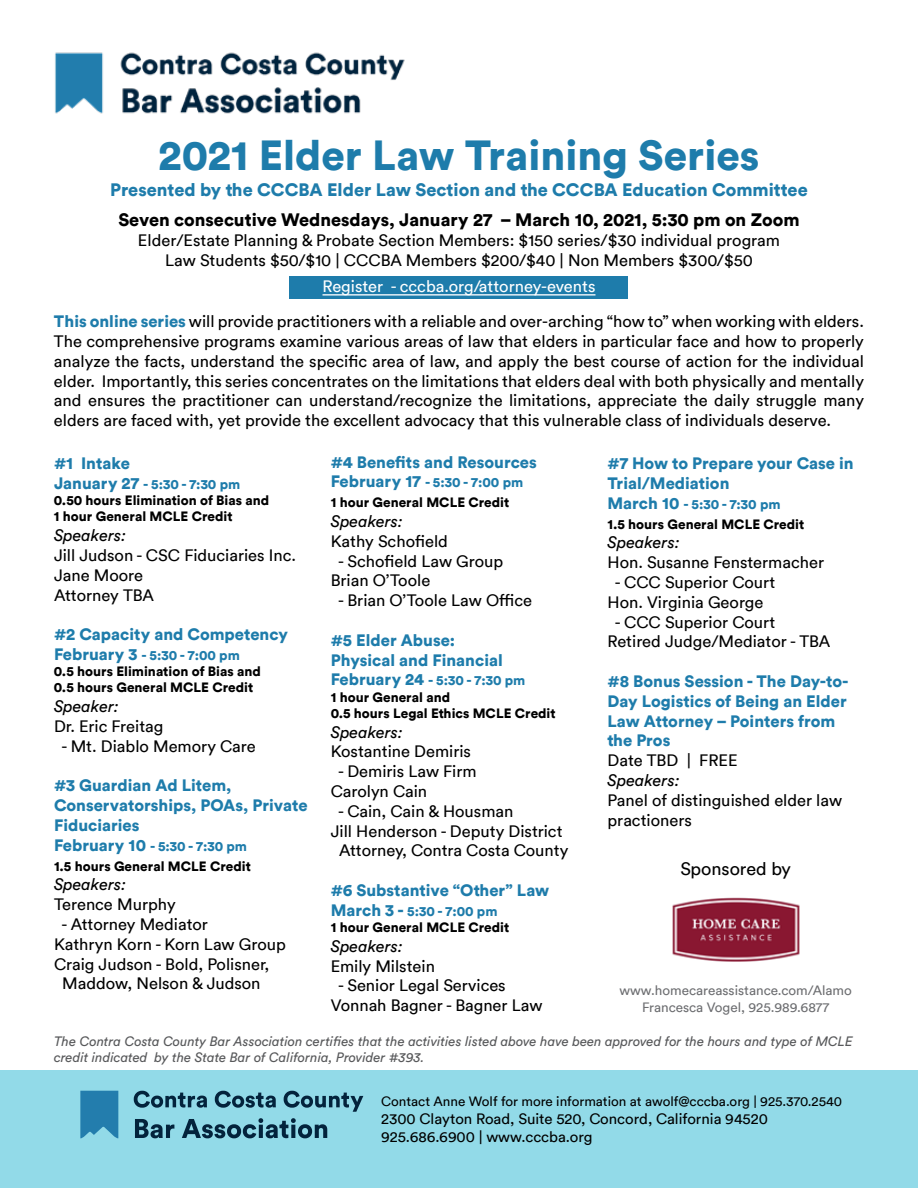
<style>
.page{position:relative;width:918px;height:1188px;background:#fff}
.page>*{position:absolute;margin:0;border:0;box-sizing:border-box;transform-origin:0 0}
.t1{font:900 42px "Circular";color:#1e7cab}
.t2{font:900 18px "Circular";color:#1e7cab}
.t3{font:900 18px "Circular";color:#000}
.t4{font:18px "Circular";color:#000}
.t5{font:16.5px/19.8px "Circular";color:#000}
.t6{font:900 16.5px/19.8px "Circular";color:#1e7cab}
.t7{font:italic 16.5px "Circular Std";color:#000}
.t8{font:15px/18px "Circular";color:#000}
.t9{font:900 13.5px/16.2px "Circular";color:#000}
.t10{font:italic 13.5px/16.2px "Circular Std";color:#58595b}
.t11{font:13.5px "Circular";color:#000}
.t12{font:13.5px/16.2px "Circular";color:#6d6e71;text-align:center}
.s1{color:#fff}
.s2{font-weight:900;color:#1e7cab}
.s3{font-size:16.5px;color:#1e7cab}
.s4{color:#1e7cab}
</style>
<div class="page">
<div style="left:0;top:1071px;width:918px;height:117px;background:#92dae8"></div>
<svg style="left:80px;top:1091px;width:38px;height:47px;background:#2f87b3"></svg>
<svg style="left:135px;top:1119px;width:39px;height:19px"></svg>
<svg style="left:182px;top:1118px;width:145px;height:20px"></svg>
<svg style="left:134px;top:1091px;width:73px;height:17px"></svg>
<svg style="left:215px;top:1091px;width:61px;height:17px"></svg>
<svg style="left:284px;top:1091px;width:79px;height:21px"></svg>
<img style="left:55px;top:52px;width:350px;height:62px">
<img style="left:672px;top:897px;width:128px;height:65px">
<div style="left:289px;top:276px;width:338px;height:23px;background:#1e7cab"></div>
<hr style="left:323px;top:294px;width:272px;height:2px;background:#fff">
<h1 class="t1" style="left:159px;top:127px;width:602px">2021 Elder Law Training Series</h1>
<p class="t2" style="left:110px;top:177px;width:699px">Presented by the CCCBA Elder Law Section and the CCCBA Education Committee</p>
<p class="t3" style="left:118px;top:208px;width:683px">Seven consecutive Wednesdays, January 27 – March 10, 2021, 5:30 pm on Zoom</p>
<p class="t5" style="left:138px;top:230px;width:644px;text-align:center">Elder/Estate Planning &amp; Probate Section Members: $150 series/$30 individual program<br>Law Students $50/$10 | CCCBA Members $200/$40 | Non Members $300/$50</p>
<p class="t5" style="left:54px;top:269px;width:812px;line-height:34.8px;text-align:center"><span class="s1">Register - cccba.org/attorney-events<br></span><span class="s2">This online series</span> will provide practitioners with a reliable and over-arching “how to” when working with elders.</p>
<p class="t5" style="left:54px;top:331px;width:812px;text-align:justify">The comprehensive programs examine various areas of law that elders in particular face and how to properly analyze the facts, understand the specific area of law, and apply the best course of action for the individual elder. Importantly, this series concentrates on the limitations that elders deal with both physically and mentally and ensures the practitioner can understand/recognize the limitations, appreciate the daily struggle many elders are faced with, yet provide the excellent advocacy that this vulnerable class of individuals deserve.</p>
<p class="t6" style="left:54px;top:453px;width:77px">#1 Intake</p>
<p class="t9" style="left:54px;top:476px;width:217px"><span class="s3">January 27</span> <span class="s4">- 5:30 - 7:30 pm<br></span>0.50 hours Elimination of Bias and<br>1 hour General MCLE Credit</p>
<p class="t7" style="left:54px;top:525px;width:74px">Speakers:</p>
<p class="t5" style="left:54px;top:545px;width:244px">Jill Judson - CSC Fiduciaries Inc.<br>Jane Moore<br>Attorney TBA</p>
<p class="t6" style="left:54px;top:624px;width:236px">#2 Capacity and Competency</p>
<p class="t9" style="left:54px;top:647px;width:208px"><span class="s3">February 3</span> <span class="s4">- 5:30 - 7:00 pm<br></span>0.5 hours Elimination of Bias and<br>0.5 hours General MCLE Credit</p>
<p class="t7" style="left:54px;top:696px;width:67px">Speaker:</p>
<p class="t5" style="left:54px;top:716px;width:111px">Dr. Eric Freitag</p>
<p class="t5" style="left:61px;top:736px;width:196px">- Mt. Diablo Memory Care</p>
<p class="t6" style="left:54px;top:775px;width:255px">#3 Guardian Ad Litem,<br>Conservatorships, POAs, Private<br>Fiduciaries</p>
<p class="t9" style="left:54px;top:836px;width:198px;line-height:19.8px"><span class="s3">February 10</span> <span class="s4">- 5:30 - 7:30 pm<br></span>1.5 hours General MCLE Credit</p>
<p class="t7" style="left:54px;top:875px;width:74px">Speakers:</p>
<p class="t5" style="left:54px;top:894px;width:123px">Terence Murphy</p>
<p class="t5" style="left:61px;top:914px;width:148px">- Attorney Mediator</p>
<p class="t5" style="left:54px;top:934px;width:233px">Kathryn Korn - Korn Law Group</p>
<p class="t5" style="left:54px;top:954px;width:217px">Craig Judson - Bold, Polisner,</p>
<p class="t5" style="left:62px;top:973px;width:200px">Maddow, Nelson &amp; Judson</p>
<p class="t6" style="left:331px;top:452px;width:208px">#4 Benefits and Resources</p>
<p class="t9" style="left:331px;top:472px;width:194px;line-height:19.8px"><span class="s3">February 17</span> <span class="s4">- 5:30 - 7:00 pm<br></span>1 hour General MCLE Credit</p>
<p class="t7" style="left:331px;top:511px;width:74px">Speakers:</p>
<p class="t5" style="left:331px;top:531px;width:119px">Kathy Schofield</p>
<p class="t5" style="left:331px;top:551px;width:174px;text-indent:7px">- Schofield Law Group<br>Brian O’Toole</p>
<p class="t5" style="left:338px;top:590px;width:195px">- Brian O’Toole Law Office</p>
<p class="t6" style="left:331px;top:630px;width:174px">#5 Elder Abuse:<br>Physical and Financial</p>
<p class="t9" style="left:331px;top:672px;width:226px"><span class="s3">February 24</span> <span class="s4">- 5:30 - 7:30 pm<br></span>1 hour General and<br>0.5 hours Legal Ethics MCLE Credit</p>
<p class="t7" style="left:331px;top:722px;width:74px">Speakers:</p>
<p class="t5" style="left:331px;top:742px;width:142px">Kostantine Demiris</p>
<p class="t5" style="left:331px;top:761px;width:147px;text-indent:7px">- Demiris Law Firm<br>Carolyn Cain</p>
<p class="t5" style="left:338px;top:801px;width:177px">- Cain, Cain &amp; Housman</p>
<p class="t5" style="left:331px;top:821px;width:233px">Jill Henderson - Deputy District</p>
<p class="t5" style="left:339px;top:841px;width:231px">Attorney, Contra Costa County</p>
<p class="t6" style="left:331px;top:880px;width:220px">#6 Substantive “Other” Law</p>
<p class="t9" style="left:331px;top:903px;width:180px"><span class="s3">March 3 -</span> <span class="s4">5:30 - 7:00 pm<br></span>1 hour General MCLE Credit</p>
<p class="t7" style="left:331px;top:936px;width:74px">Speakers:</p>
<p class="t5" style="left:331px;top:956px;width:106px">Emily Milstein</p>
<p class="t5" style="left:331px;top:976px;width:213px;text-indent:7px">- Senior Legal Services<br>Vonnah Bagner - Bagner Law</p>
<p class="t6" style="left:608px;top:453px;width:248px">#7 How to Prepare your Case in<br>Trial/Mediation</p>
<p class="t9" style="left:607px;top:494px;width:198px;line-height:19.8px"><span class="s3">March 10</span> <span class="s4">- 5:30 - 7:30 pm<br></span>1.5 hours General MCLE Credit</p>
<p class="t7" style="left:608px;top:533px;width:74px">Speakers:</p>
<p class="t5" style="left:608px;top:552px;width:218px">Hon. Susanne Fenstermacher</p>
<p class="t5" style="left:608px;top:572px;width:169px;text-indent:7px">- CCC Superior Court<br>Hon. Virginia George</p>
<p class="t5" style="left:608px;top:612px;width:224px;text-indent:7px">- CCC Superior Court<br>Retired Judge/Mediator - TBA</p>
<p class="t6" style="left:608px;top:671px;width:243px">#8 Bonus Session - The Day-to-<br>Day Logistics of Being an Elder<br>Law Attorney – Pointers from the Pros</p>
<p class="t5" style="left:608px;top:750px;width:132px">Date TBD | FREE</p>
<p class="t7" style="left:608px;top:770px;width:74px">Speakers:</p>
<p class="t5" style="left:608px;top:790px;width:236px">Panel of distinguished elder law practioners</p>
<p class="t4" style="left:680px;top:858px;width:112px">Sponsored by</p>
<p class="t12" style="left:620px;top:982px;width:234px">www.homecareassistance.com/Alamo<br>Francesca Vogel, 925.989.6877</p>
<p class="t10" style="left:54px;top:1033px;width:801px">The Contra Costa County Bar Association certifies that the activities listed above have been approved for the hours and type of MCLE credit indicated by the State Bar of California, Provider #393.</p>
<p class="t11" style="left:381px;top:1093px;width:462px">Contact Anne Wolf for more information at awolf@cccba.org | 925.370.2540</p>
<p class="t8" style="left:381px;top:1110px;width:388px">2300 Clayton Road, Suite 520, Concord, California 94520<br>925.686.6900 | www.cccba.org</p>
</div>
